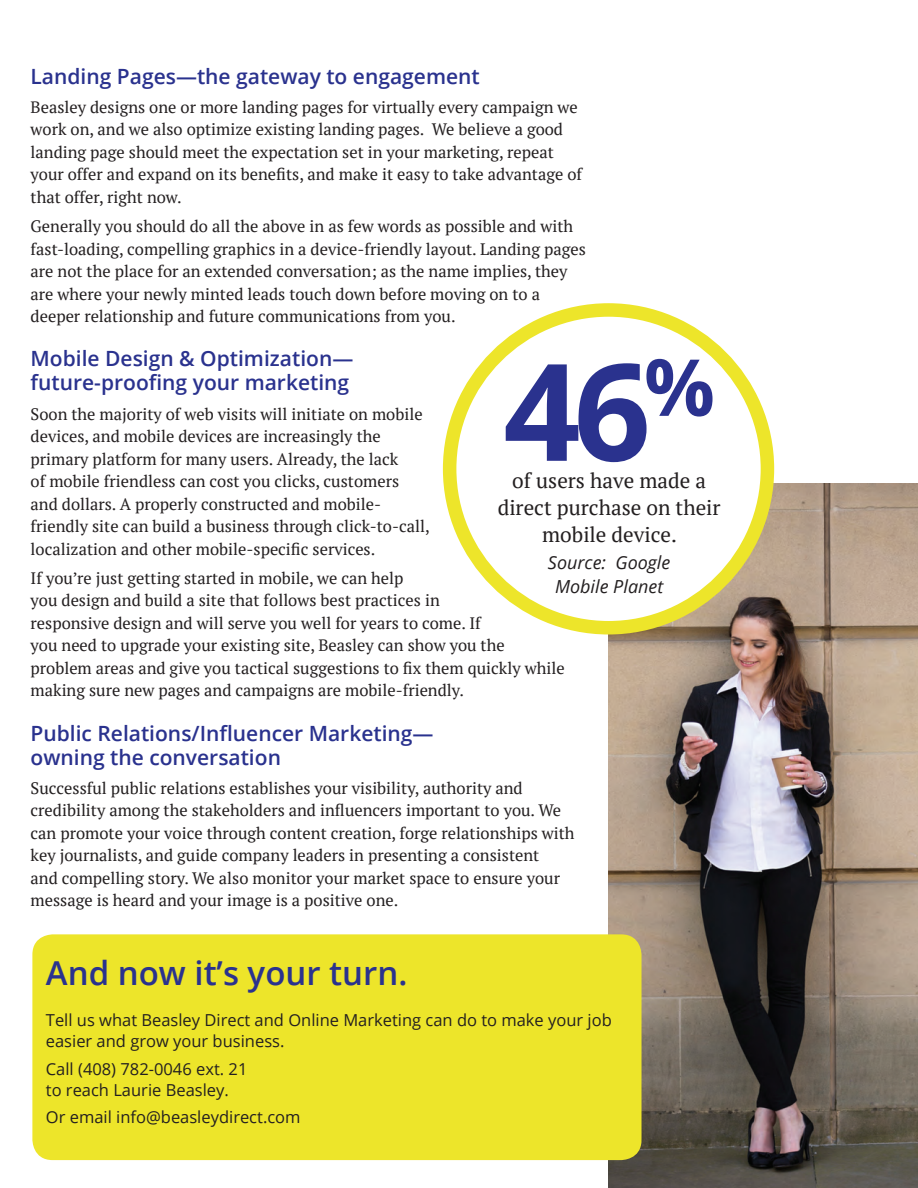
<style>
.page{position:relative;width:918px;height:1188px;background:#fff}
.page>*{position:absolute;margin:0;border:0;box-sizing:border-box;transform-origin:0 0}
.t1{font:700 135px "Open Sans";color:#2a328e}
.Blue_14pt_subhead_01{font:600 33px "Open Sans";color:#2a328e}
.Blue_14pt_subhead_01-2{font:600 21px/24px "Open Sans";color:#2a328e}
.t2{font:21px/27px "PT Serif";color:#231f20;text-align:center}
.t3{font:italic 18px/24px "Open Sans";color:#231f20;text-align:center}
.t4{font:16.5px/22.5px "PT Serif";color:#231f20}
.t5{font:16.5px/21px "Open Sans";color:#231f20}
</style>
<div class="page">
<img style="left:608px;top:484px;width:310px;height:704px">
<div style="left:32px;top:934px;width:610px;height:226px;background:#ede52a;border-radius:20px"></div>
<div style="left:450px;top:310px;width:317px;height:318px;background:#fff;border-radius:50%"></div>
<div style="left:443px;top:303px;width:331px;height:331px;border:14px solid #ede52a;border-radius:50%"></div>
<p class="Blue_14pt_subhead_01-2" style="left:31px;top:64px;width:451px">Landing Pages—the gateway to engagement</p>
<p class="t4" style="left:31px;top:96px;width:553px">Beasley designs one or more landing pages for virtually every campaign we work on, and we also optimize existing landing pages. We believe a good landing page should meet the expectation set in your marketing, repeat your offer and expand on its benefits, and make it easy to take advantage of that offer, right now.</p>
<p class="t4" style="left:31px;top:215px;width:557px">Generally you should do all the above in as few words as possible and with fast-loading, compelling graphics in a device-friendly layout. Landing pages are not the place for an extended conversation; as the name implies, they are where your newly minted leads touch down before moving on to a deeper relationship and future communications from you.</p>
<p class="Blue_14pt_subhead_01-2" style="left:31px;top:346px;width:324px">Mobile Design &amp; Optimization— future-proofing your marketing</p>
<p class="t4" style="left:31px;top:402px;width:401px">Soon the majority of web visits will initiate on mobile devices, and mobile devices are increasingly the primary platform for many users. Already, the lack<br>of mobile friendless can cost you clicks, customers and dollars. A properly constructed and mobile&shy;friendly site can build a business through click-to-call, localization and other mobile-specific services.</p>
<p class="t4" style="left:31px;top:567px;width:536px">If you’re just getting started in mobile, we can help<br>you design and build a site that follows best practices in<br>responsive design and will serve you well for years to come. If<br>you need to upgrade your existing site, Beasley can show you the problem areas and give you tactical suggestions to fix them quickly while making sure new pages and campaigns are mobile-friendly.</p>
<p class="Blue_14pt_subhead_01-2" style="left:31px;top:721px;width:404px">Public Relations/Influencer Marketing— owning the conversation</p>
<p class="t4" style="left:31px;top:777px;width:546px">Successful public relations establishes your visibility, authority and credibility among the stakeholders and influencers important to you. We can promote your voice through content creation, forge relationships with key journalists, and guide company leaders in presenting a consistent<br>and compelling story. We also monitor your market space to ensure your message is heard and your image is a positive one.</p>
<p class="t1" style="left:503px;top:316px;width:213px">46<sup>%</sup></p>
<p class="t2" style="left:498px;top:467px;width:225px">of users have made a direct purchase on their mobile device.</p>
<p class="t3" style="left:548px;top:550px;width:124px">Source: Google<br>Mobile Planet</p>
<p class="Blue_14pt_subhead_01" style="left:46px;top:950px;width:363px">And now it’s your turn.</p>
<p class="t5" style="left:46px;top:1009px;width:567px">Tell us what Beasley Direct and Online Marketing can do to make your job easier and grow your business.</p>
<p class="t5" style="left:46px;top:1058px;width:203px">Call (408) 782-0046 ext. 21 to reach Laurie Beasley.</p>
<p class="t5" style="left:46px;top:1106px;width:256px">Or email info@beasleydirect.com</p>
</div>
